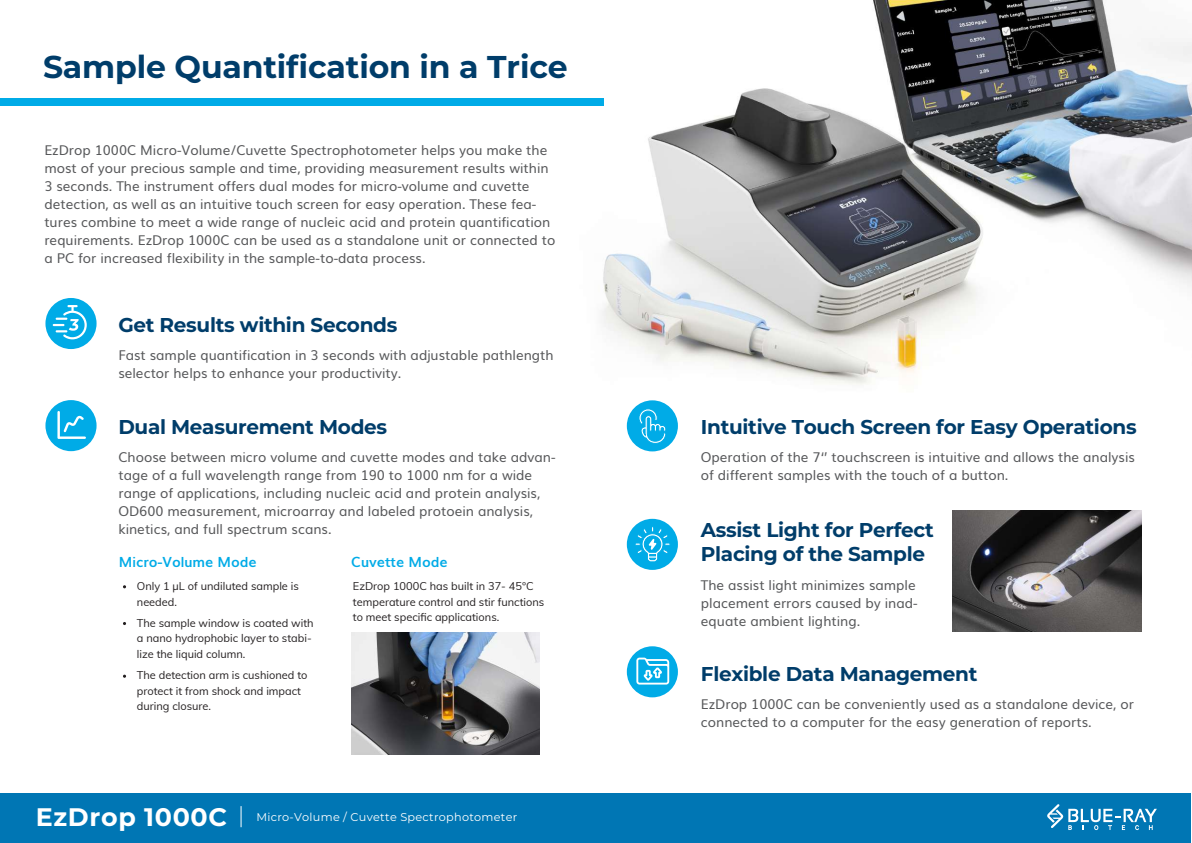
<style>
.page{position:relative;width:1192px;height:843px;background:#fff}
.page>*{position:absolute;margin:0;border:0;box-sizing:border-box;transform-origin:0 0}
.t1{font:700 31.5px "Montserrat";letter-spacing:-.005em;color:#003d6a}
.t2{font:700 25.3px "Montserrat";letter-spacing:.025em;color:#fff}
.t3{font:700 20px/24px "Montserrat";letter-spacing:-.015em;color:#003d6a}
.t4{font:700 14px "Muli";color:#00abe7}
.t5{font:13.5px/18px "Muli";color:#57585a}
.t6{font:11.3px "Montserrat";letter-spacing:.025em;color:#fff}
.t7{font:11px/15.5px "Muli";color:#231f20}
</style>
<div class="page">
<img style="left:602px;top:0;width:589px;height:417px">
<div style="left:0;top:793px;width:1191px;height:49px;background:#0076b4"></div>
<svg style="left:1047px;top:804px;width:109px;height:26px"></svg>
<svg style="left:240px;top:806px;width:1px;height:21px"></svg>
<div style="left:0;top:98px;width:604px;height:8px;background:#00abe7"></div>
<div style="left:45px;top:298px;width:52px;height:51px;background:#00abe7;border-radius:50%"></div>
<svg style="left:53px;top:305px;width:34px;height:34px"></svg>
<div style="left:627px;top:519px;width:51px;height:51px;background:#00abe7;border-radius:50%"></div>
<svg style="left:635px;top:526px;width:35px;height:36px"></svg>
<div style="left:627px;top:646px;width:51px;height:51px;background:#00abe7;border-radius:50%"></div>
<svg style="left:636px;top:658px;width:33px;height:26px"></svg>
<div style="left:627px;top:400px;width:51px;height:51px;background:#00abe7;border-radius:50%"></div>
<svg style="left:639px;top:409px;width:27px;height:35px"></svg>
<img style="left:952px;top:510px;width:189px;height:122px">
<img style="left:351px;top:633px;width:189px;height:121px">
<div style="left:45px;top:400px;width:52px;height:51px;background:#00abe7;border-radius:50%"></div>
<svg style="left:57px;top:411px;width:29px;height:28px"></svg>
<h1 class="t1" style="left:43px;top:46px;width:526px">Sample Quantification in a Trice</h1>
<p class="t5" style="left:44px;top:140px;width:512px">EzDrop 1000C Micro-Volume/Cuvette Spectrophotometer helps you make the most of your precious sample and time, providing measurement results within 3 seconds. The instrument offers dual modes for micro-volume and cuvette detection, as well as an intuitive touch screen for easy operation. These fea&shy;tures combine to meet a wide range of nucleic acid and protein quantification requirements. EzDrop 1000C can be used as a standalone unit or connected to a PC for increased flexibility in the sample-to-data process.</p>
<h3 class="t3" style="left:118px;top:312px;width:280px">Get Results within Seconds</h3>
<p class="t5" style="left:118px;top:345px;width:437px">Fast sample quantification in 3 seconds with adjustable pathlength selector helps to enhance your productivity.</p>
<h3 class="t3" style="left:118px;top:414px;width:270px">Dual Measurement Modes</h3>
<p class="t5" style="left:118px;top:447px;width:439px">Choose between micro volume and cuvette modes and take advan&shy;tage of a full wavelength range from 190 to 1000 nm for a wide range of applications, including nucleic acid and protein analysis, OD600 measurement, microarray and labeled protoein analysis, kinetics, and full spectrum scans.</p>
<p class="t4" style="left:351px;top:550px;width:98px">Cuvette Mode</p>
<p class="t7" style="left:353px;top:578px;width:193px">EzDrop 1000C has built in 37- 45°C temperature control and stir functions to meet specific applications.</p>
<p class="t4" style="left:119px;top:550px;width:139px">Micro-Volume Mode</p>
<p class="t7" style="left:137px;top:578px;width:163px">Only 1 μL of undiluted sample is needed.</p>
<p class="t7" style="left:137px;top:615px;width:178px">The sample window is coated with a nano hydrophobic layer to stabi&shy;lize the liquid column.</p>
<p class="t7" style="left:137px;top:667px;width:172px">The detection arm is cushioned to protect it from shock and impact during closure.</p>
<h2 class="t2" style="left:36px;top:800px;width:192px">EzDrop 1000C</h2>
<p class="t6" style="left:256px;top:809px;width:262px">Micro-Volume / Cuvette Spectrophotometer</p>
<h3 class="t3" style="left:701px;top:414px;width:437px">Intuitive Touch Screen for Easy Operations</h3>
<p class="t5" style="left:701px;top:447px;width:435px">Operation of the 7‘’ touchscreen is intuitive and allows the analysis of different samples with the touch of a button.</p>
<h3 class="t3" style="left:701px;top:517px;width:234px">Assist Light for Perfect<br>Placing of the Sample</h3>
<p class="t5" style="left:701px;top:575px;width:218px">The assist light minimizes sample placement errors caused by inad&shy;equate ambient lighting.</p>
<h3 class="t3" style="left:701px;top:661px;width:278px">Flexible Data Management</h3>
<p class="t5" style="left:701px;top:694px;width:434px">EzDrop 1000C can be conveniently used as a standalone device, or connected to a computer for the easy generation of reports.</p>
</div>
